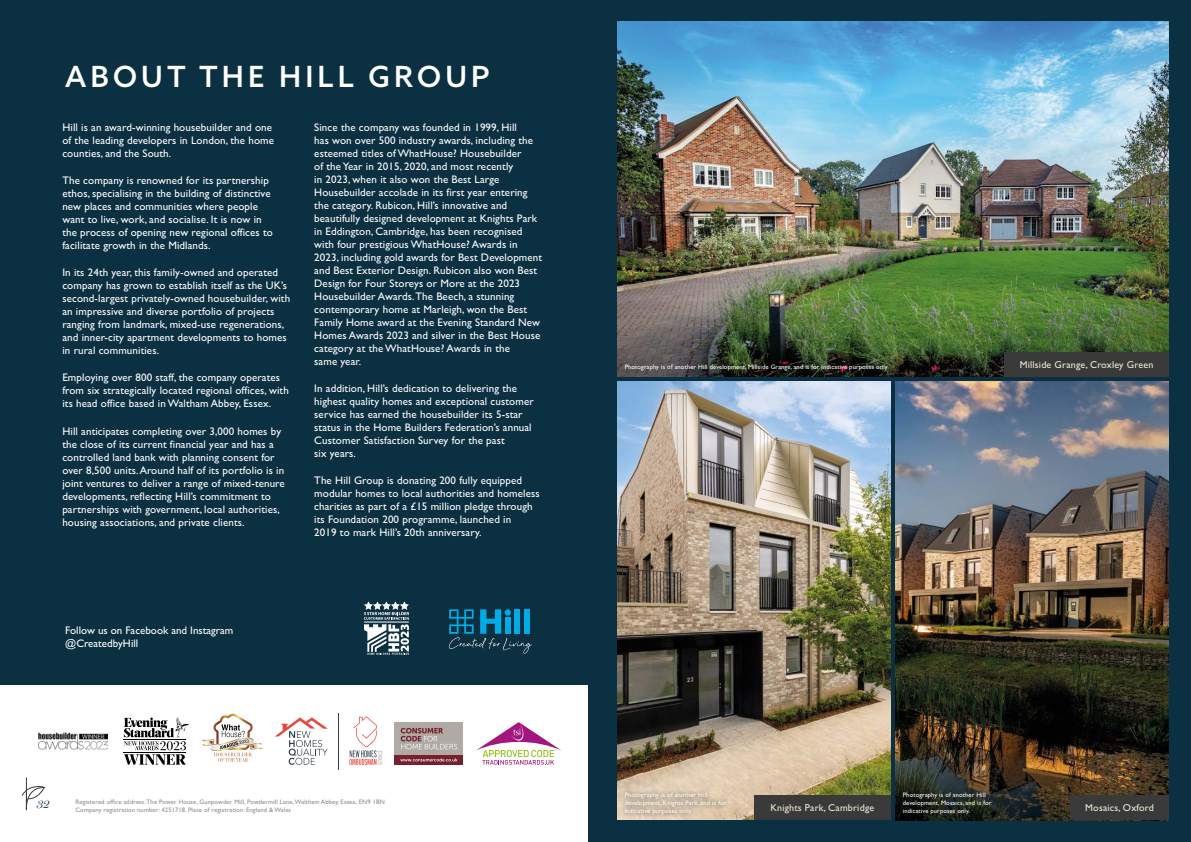
<style>
.page{position:relative;width:1191px;height:842px;background:#fff}
.page>*{position:absolute;margin:0;border:0;box-sizing:border-box;transform-origin:0 0}
.t1{font:500 29.2px "Azo Sans";letter-spacing:.14em;color:#fff}
.t2{font:italic 300 12px "Miller Display";color:#0b3041}
.t3{font:11px/13px "Gill Sans";letter-spacing:.01em;color:#fff}
.t4{font:10px "Gill Sans";letter-spacing:.02em;color:#f0e9db}
.t5{font:6.5px/7.8px "Gill Sans";letter-spacing:.02em;color:#fff}
.t6{font:6.5px/7.8px "Gill Sans";letter-spacing:.02em;color:#8e8a8b}
</style>
<div class="page">
<div style="left:588px;top:0;width:603px;height:842px;background:#0b3041"></div>
<div style="left:0;top:0;width:595px;height:685px;background:#0b3041"></div>
<img style="left:617px;top:381px;width:273px;height:439px">
<div style="left:754px;top:795px;width:136px;height:25px;background:#3a3a3a"></div>
<img style="left:617px;top:22px;width:551px;height:354px">
<div style="left:1004px;top:352px;width:164px;height:24px;background:#3a3a3a"></div>
<img style="left:895px;top:381px;width:273px;height:439px">
<div style="left:1070px;top:795px;width:98px;height:25px;background:#3a3a3a"></div>
<svg style="left:449px;top:609px;width:83px;height:45px"></svg>
<svg style="left:364px;top:601px;width:45px;height:54px"></svg>
<div style="left:394px;top:755px;width:69px;height:10px;background:#752031"></div>
<svg style="left:400px;top:758px;width:57px;height:3px"></svg>
<div style="left:394px;top:722px;width:69px;height:33px;background:#b0aaa4"></div>
<svg style="left:401px;top:728px;width:56px;height:21px"></svg>
<svg style="left:476px;top:722px;width:85px;height:43px"></svg>
<svg style="left:124px;top:717px;width:65px;height:48px"></svg>
<img style="left:38px;top:732px;width:69px;height:18px">
<svg style="left:202px;top:714px;width:60px;height:47px"></svg>
<svg style="left:349px;top:716px;width:33px;height:49px"></svg>
<svg style="left:275px;top:717px;width:53px;height:48px"></svg>
<hr style="left:338px;top:713px;width:1px;height:56px;background:#303e51">
<div style="left:619px;top:787px;width:111px;height:32px;background:#000;opacity:.75"></div>
<div style="left:897px;top:787px;width:99px;height:32px;background:#000;opacity:.75"></div>
<svg style="left:21px;top:777px;width:24px;height:33px"></svg>
<h1 class="t1" style="left:65px;top:57px;width:426px">ABOUT THE HILL GROUP</h1>
<p class="t3" style="left:62px;top:121px;width:213px">Hill is an award-winning housebuilder and one of the leading developers in London, the home counties, and the South.</p>
<p class="t3" style="left:62px;top:174px;width:212px">The company is renowned for its partnership ethos, specialising in the building of distinctive new places and communities where people want to live, work, and socialise. It is now in the process of opening new regional offices to facilitate growth in the Midlands.</p>
<p class="t3" style="left:62px;top:266px;width:229px">In its 24th year, this family-owned and operated company has grown to establish itself as the UK’s second-largest privately-owned housebuilder, with an impressive and diverse portfolio of projects ranging from landmark, mixed-use regenerations, and inner-city apartment developments to homes in rural communities.</p>
<p class="t3" style="left:62px;top:371px;width:228px">Employing over 800 staff, the company operates from six strategically located regional offices, with its head office based in Waltham Abbey, Essex.</p>
<p class="t3" style="left:62px;top:424px;width:224px">Hill anticipates completing over 3,000 homes by the close of its current financial year and has a controlled land bank with planning consent for over 8,500 units. Around half of its portfolio is in joint ventures to deliver a range of mixed-tenure developments, reflecting Hill’s commitment to partnerships with government, local authorities, housing associations, and private clients.</p>
<p class="t3" style="left:314px;top:121px;width:229px">Since the company was founded in 1999, Hill<br>has won over 500 industry awards, including the esteemed titles of WhatHouse? Housebuilder<br>of the Year in 2015, 2020, and most recently<br>in 2023, when it also won the Best Large Housebuilder accolade in its first year entering the category. Rubicon, Hill’s innovative and beautifully designed development at Knights Park in Eddington, Cambridge, has been recognised with four prestigious WhatHouse? Awards in 2023, including gold awards for Best Development and Best Exterior Design. Rubicon also won Best Design for Four Storeys or More at the 2023<br>Housebuilder Awards. The Beech, a stunning contemporary home at Marleigh, won the Best Family Home award at the Evening Standard New Homes Awards 2023 and silver in the Best House category at the WhatHouse? Awards in the<br>same year.</p>
<p class="t3" style="left:314px;top:382px;width:221px">In addition, Hill’s dedication to delivering the highest quality homes and exceptional customer service has earned the housebuilder its 5-star status in the Home Builders Federation’s annual Customer Satisfaction Survey for the past<br>six years.</p>
<p class="t3" style="left:314px;top:474px;width:227px">The Hill Group is donating 200 fully equipped modular homes to local authorities and homeless charities as part of a £15 million pledge through its Foundation 200 programme, launched in<br>2019 to mark Hill’s 20th anniversary.</p>
<p class="t3" style="left:65px;top:623px;width:170px">Follow us on Facebook and Instagram @CreatedbyHill</p>
<p class="t2" style="left:37px;top:797px;width:14px">32</p>
<p class="t6" style="left:76px;top:798px;width:311px">Registered office address: The Power House, Gunpowder Mill, Powdermill Lane, Waltham Abbey, Essex, EN9 1BN<br>Company registration number: 4251718. Place of registration: England &amp; Wales</p>
<p class="t5" style="left:624px;top:363px;width:265px">Photography is of another Hill development, Millside Grange, and is for indicative purposes only.</p>
<p class="t4" style="left:1019px;top:358px;width:135px">Millside Grange, Croxley Green</p>
<p class="t5" style="left:624px;top:791px;width:103px">Photography is of another Hill development, Knights Park, and is for indicative purposes only.</p>
<p class="t5" style="left:902px;top:791px;width:90px">Photography is of another Hill development, Mosaics, and is for indicative purposes only.</p>
<p class="t4" style="left:770px;top:802px;width:105px">Knights Park, Cambridge</p>
<p class="t4" style="left:1085px;top:802px;width:70px">Mosaics, Oxford</p>
</div>
